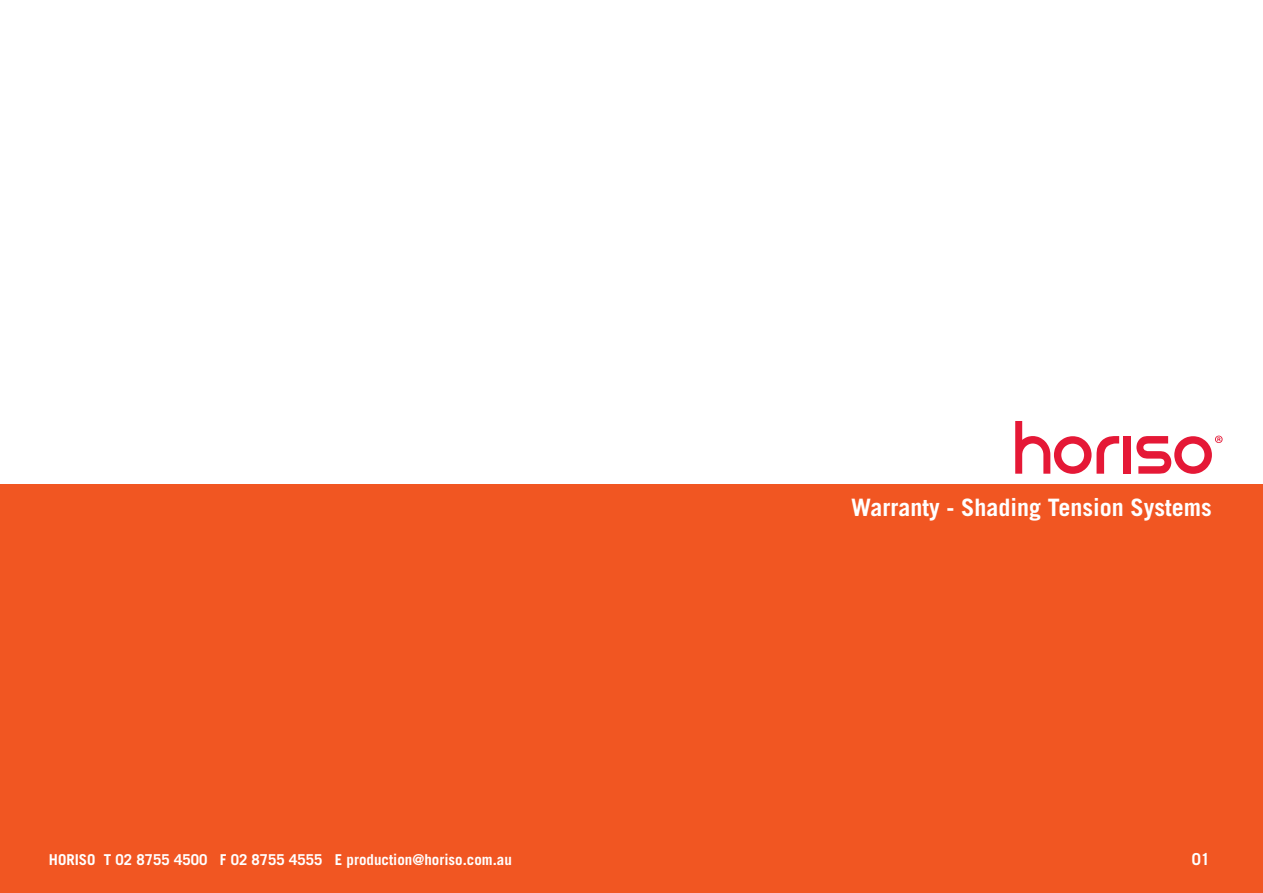
<style>
.page{position:relative;width:1263px;height:893px;background:#fff}
.page>*{position:absolute;margin:0;border:0;box-sizing:border-box;transform-origin:0 0}
.t1{font:700 24px "Trade Gothic";color:#fff}
.t2{font:700 16.5px "Trade Gothic";color:#fff}
.t3{font:700 15px "Trade Gothic";color:#fff}
</style>
<div class="page">
<div style="left:0;top:485px;width:1263px;height:408px;background:#f15622"></div>
<div style="left:1124px;top:436px;width:7px;height:38px;background:#e51836"></div>
<svg style="left:1015px;top:421px;width:104px;height:53px"></svg>
<svg style="left:1136px;top:436px;width:86px;height:38px"></svg>
<h1 class="t1" style="left:851px;top:492px;width:362px">Warranty - Shading Tension Systems</h1>
<p class="t3" style="left:49px;top:851px;width:465px">HORISO T 02 8755 4500 F 02 8755 4555 E production@horiso.com.au</p>
<p class="t2" style="left:1192px;top:849px;width:20px">01</p>
</div>
